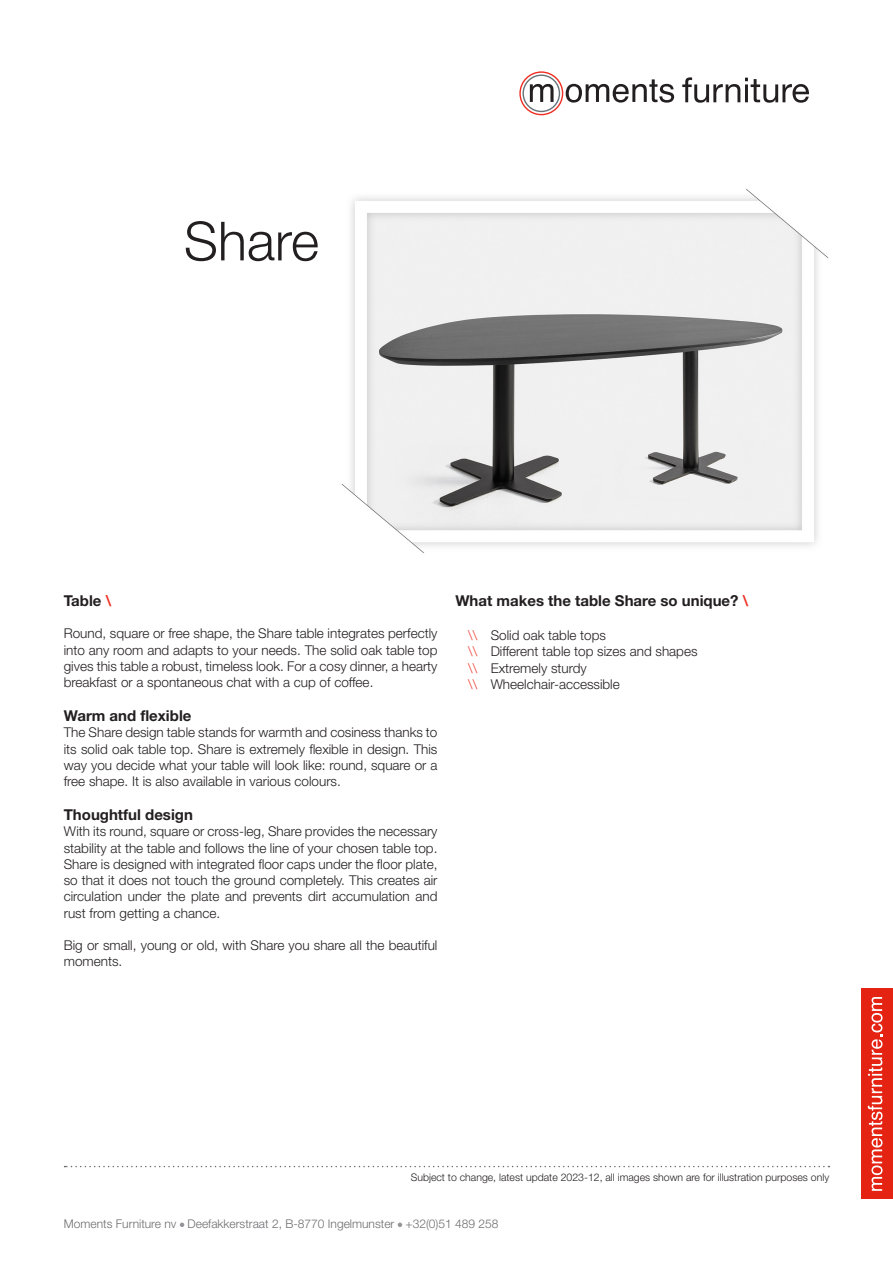
<style>
.page{position:relative;width:893px;height:1263px;background:#fff}
.page>*{position:absolute;margin:0;border:0;box-sizing:border-box;transform-origin:0 0}
.t1{font:300 54px "Helvetica Neue LT Std";color:#231f20}
.gewone_tekst{font:700 15px "Helvetica Neue LT Std";color:#231f20}
.Basis_9pt{font:700 15px "Helvetica Neue LT Std";color:#231f20}
.Basis_9pt-2{font:300 13.5px/16.2px "Helvetica Neue LT Std";color:#231f20;text-align:justify}
.t2{font:300 12px "Helvetica Neue LT Std";color:#6c6d70}
.t3{font:300 10.5px "Helvetica Neue LT Std";color:#231f20}
.s1{color:#ee2e22}
</style>
<div class="page">
<svg style="left:180px;top:1222px;width:4px;height:5px"></svg>
<svg style="left:398px;top:1222px;width:4px;height:5px"></svg>
<div style="left:861px;top:989px;width:32px;height:210px;background:#e42313"></div>
<svg style="left:868px;top:997px;width:14px;height:194px"></svg>
<svg style="left:65px;top:1166px;width:764px;height:1px"></svg>
<svg style="left:519px;top:71px;width:155px;height:44px"></svg>
<svg style="left:682px;top:77px;width:127px;height:26px"></svg>
<img style="left:341px;top:189px;width:488px;height:364px">
<h1 class="t1" style="left:184px;top:208px;width:137px">Share</h1>
<p class="gewone_tekst" style="left:64px;top:591px;width:49px">Table <span class="s1">\</span></p>
<p class="Basis_9pt-2" style="left:64px;top:625px;width:375px">Round, square or free shape, the Share table integrates perfectly into any room and adapts to your needs. The solid oak table top gives this table a robust, timeless look. For a cosy dinner, a hearty breakfast or a spontaneous chat with a cup of coffee.</p>
<p class="Basis_9pt" style="left:64px;top:707px;width:129px">Warm and flexible</p>
<p class="Basis_9pt-2" style="left:64px;top:724px;width:375px">The Share design table stands for warmth and cosiness thanks to its solid oak table top. Share is extremely flexible in design. This way you decide what your table will look like: round, square or a free shape. It is also available in various colours.</p>
<p class="Basis_9pt" style="left:64px;top:806px;width:131px">Thoughtful design</p>
<p class="Basis_9pt-2" style="left:64px;top:823px;width:375px">With its round, square or cross-leg, Share provides the necessary stability at the table and follows the line of your chosen table top.<br>Share is designed with integrated floor caps under the floor plate, so that it does not touch the ground completely. This creates air circulation under the plate and prevents dirt accumulation and rust from getting a chance.</p>
<p class="Basis_9pt-2" style="left:64px;top:937px;width:375px">Big or small, young or old, with Share you share all the beautiful moments.</p>
<p class="gewone_tekst" style="left:455px;top:591px;width:294px">What makes the table Share so unique? <span class="s1">\</span></p>
<p class="Basis_9pt-2" style="left:468px;top:627px;width:139px"><span class="s1">\\</span> Solid oak table tops</p>
<p class="Basis_9pt-2" style="left:468px;top:643px;width:231px"><span class="s1">\\</span> Different table top sizes and shapes</p>
<p class="Basis_9pt-2" style="left:468px;top:659px;width:120px"><span class="s1">\\</span> Extremely sturdy</p>
<p class="Basis_9pt-2" style="left:468px;top:676px;width:153px"><span class="s1">\\</span> Wheelchair-accessible</p>
<p class="t3" style="left:411px;top:1170px;width:420px">Subject to change, latest update 2023-12, all images shown are for illustration purposes only</p>
<p class="t2" style="left:64px;top:1216px;width:436px">Moments Furniture nv Deefakkerstraat 2, B-8770 Ingelmunster +32(0)51 489 258</p>
</div>
